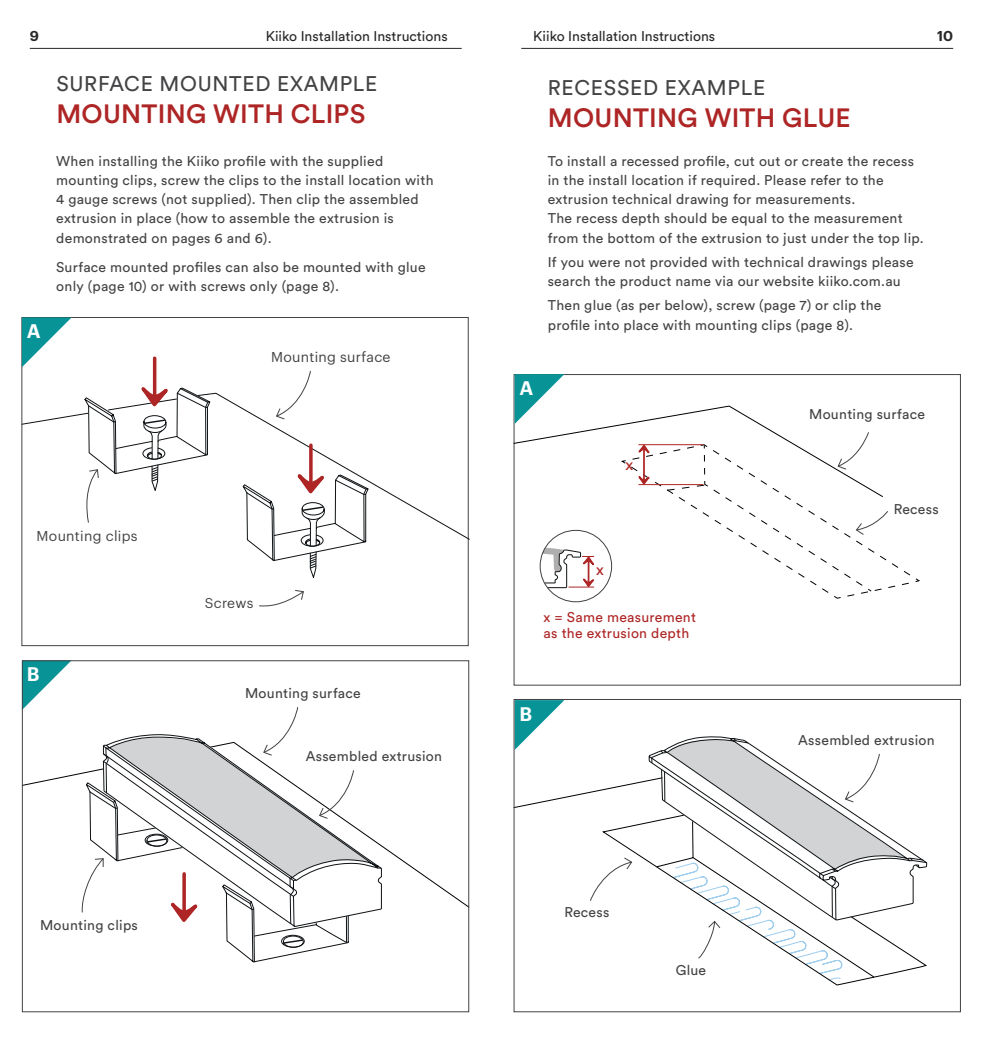
<style>
.page{position:relative;width:983px;height:1042px;background:#fff}
.page>*{position:absolute;margin:0;border:0;box-sizing:border-box;transform-origin:0 0}
.t1{font:500 26.25px "Circular Std";letter-spacing:.01em;color:#ae2525}
.t2{font:21px "Circular Std";letter-spacing:.035em;color:#434345}
.t3{font:600 19.25px "Graphik";color:#fff}
.t4{font:15.75px "Circular Std";color:#ae2525}
.t5{font:14px/19.2px "Circular Std";letter-spacing:.02em;color:#434345}
.t6{font:14px "Circular Std";color:#292829}
.t7{font:14px/15.8px "Circular Std";letter-spacing:.02em;color:#ae2525}
.t8{font:14px "Graphik";letter-spacing:.02em;color:#434345}
.t9{font:600 14px "Graphik";color:#292829}
.t10{font:13.83px "Graphik";letter-spacing:.02em;color:#434345}
</style>
<div class="page">
<svg style="left:21px;top:742px;width:446px;height:166px"></svg>
<svg style="left:22px;top:317px;width:50px;height:50px"></svg>
<svg style="left:24px;top:662px;width:46px;height:46px"></svg>
<svg style="left:301px;top:370px;width:10px;height:23px"></svg>
<svg style="left:81px;top:707px;width:296px;height:306px"></svg>
<svg style="left:21px;top:393px;width:449px;height:147px"></svg>
<hr style="left:153px;top:358px;width:3px;height:38px;background:#ae2525">
<svg style="left:82px;top:385px;width:131px;height:155px"></svg>
<hr style="left:309px;top:445px;width:3px;height:38px;background:#ae2525">
<svg style="left:240px;top:472px;width:131px;height:190px"></svg>
<svg style="left:515px;top:701px;width:49px;height:49px"></svg>
<svg style="left:515px;top:780px;width:133px;height:121px"></svg>
<svg style="left:602px;top:813px;width:324px;height:173px"></svg>
<svg style="left:650px;top:736px;width:277px;height:185px"></svg>
<svg style="left:660px;top:738px;width:253px;height:243px"></svg>
<div style="left:513px;top:699px;width:447px;height:313px;border:1px solid #434345"></div>
<svg style="left:513px;top:374px;width:400px;height:238px"></svg>
<hr style="left:30px;top:48px;width:431px;height:1px;background:#292829">
<hr style="left:521px;top:48px;width:431px;height:1px;background:#292829">
<p class="t9" style="left:30px;top:25px;width:11px">9</p>
<p class="t6" style="left:266px;top:28px;width:183px">Kiiko Installation Instructions</p>
<p class="t6" style="left:533px;top:28px;width:183px">Kiiko Installation Instructions</p>
<p class="t9" style="left:936px;top:25px;width:18px">10</p>
<h2 class="t2" style="left:56px;top:71px;width:322px">SURFACE MOUNTED EXAMPLE</h2>
<h1 class="t1" style="left:56px;top:97px;width:310px">MOUNTING WITH CLIPS</h1>
<h3 class="t3" style="left:27px;top:316px;width:15px">A</h3>
<p class="t5" style="left:56px;top:151px;width:379px">When installing the Kiiko profile with the supplied mounting clips, screw the clips to the install location with 4 gauge screws (not supplied). Then clip the assembled extrusion in place (how to assemble the extrusion is demonstrated on pages 6 and 6).</p>
<p class="t5" style="left:56px;top:257px;width:371px">Surface mounted profiles can also be mounted with glue only (page 10) or with screws only (page 8).</p>
<p class="t8" style="left:271px;top:346px;width:121px">Mounting surface</p>
<p class="t8" style="left:37px;top:525px;width:102px">Mounting clips</p>
<h3 class="t3" style="left:27px;top:659px;width:14px">B</h3>
<p class="t5" style="left:40px;top:915px;width:99px">Mounting clips</p>
<p class="t10" style="left:205px;top:592px;width:50px">Screws</p>
<p class="t5" style="left:245px;top:683px;width:117px">Mounting surface</p>
<p class="t5" style="left:305px;top:746px;width:138px">Assembled extrusion</p>
<h2 class="t2" style="left:547px;top:75px;width:219px">RECESSED EXAMPLE</h2>
<h1 class="t1" style="left:547px;top:101px;width:304px">MOUNTING WITH GLUE</h1>
<p class="t5" style="left:547px;top:151px;width:377px">To install a recessed profile, cut out or create the recess in the install location if required. Please refer to the extrusion technical drawing for measurements.<br>The recess depth should be equal to the measurement from the bottom of the extrusion to just under the top lip.</p>
<p class="t5" style="left:547px;top:252px;width:367px">If you were not provided with technical drawings please search the product name via our website kiiko.com.au</p>
<p class="t5" style="left:547px;top:296px;width:335px">Then glue (as per below), screw (page 7) or clip the profile into place with mounting clips (page 8).</p>
<h3 class="t3" style="left:519px;top:373px;width:15px">A</h3>
<p class="t4" style="left:625px;top:455px;width:9px">x</p>
<p class="t5" style="left:809px;top:404px;width:117px">Mounting surface</p>
<p class="t5" style="left:893px;top:499px;width:46px">Recess</p>
<p class="t4" style="left:596px;top:560px;width:9px">x</p>
<p class="t7" style="left:543px;top:609px;width:154px">x = Same measurement as the extrusion depth</p>
<h3 class="t3" style="left:519px;top:699px;width:14px">B</h3>
<p class="t5" style="left:798px;top:730px;width:138px">Assembled extrusion</p>
<p class="t5" style="left:564px;top:902px;width:46px">Recess</p>
<p class="t5" style="left:675px;top:960px;width:32px">Glue</p>
</div>
